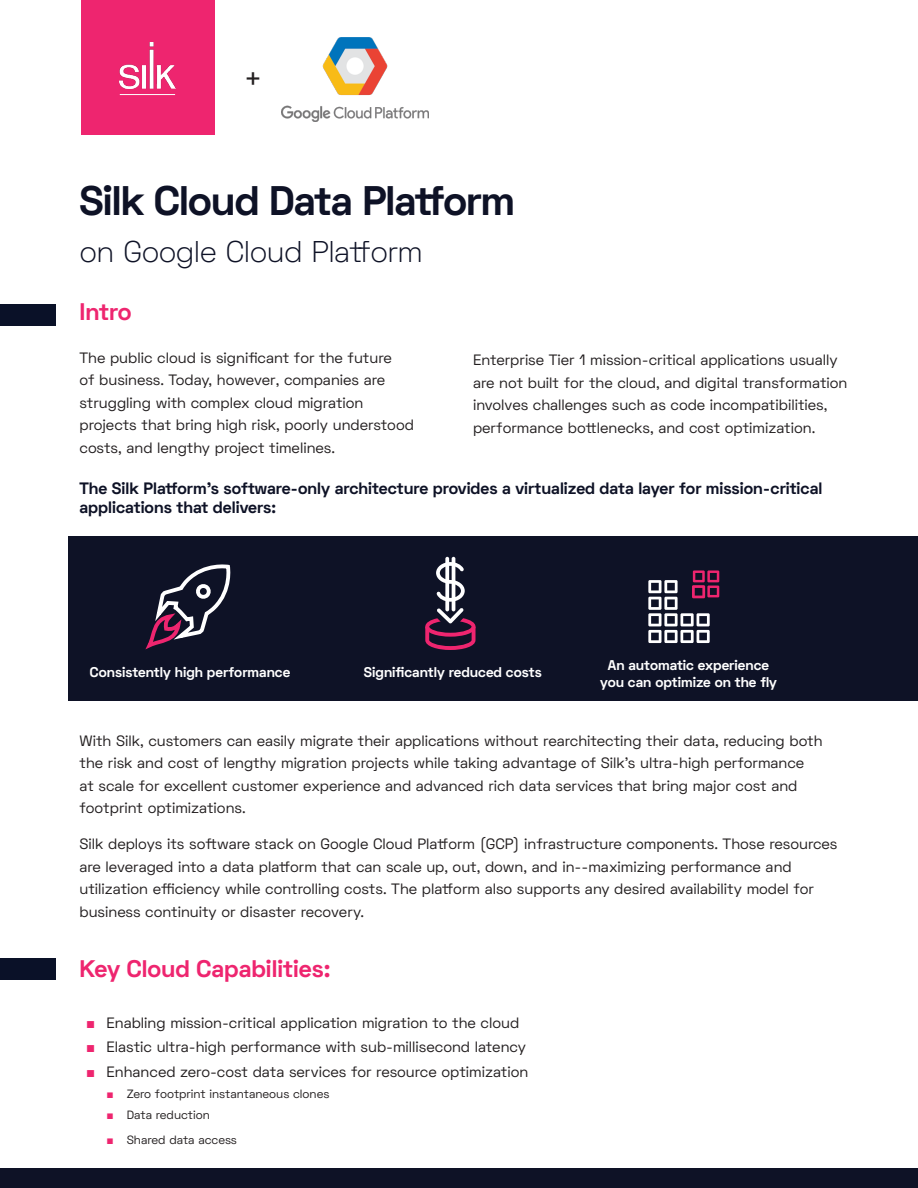
<style>
.page{position:relative;width:918px;height:1188px;background:#fff}
.page>*{position:absolute;margin:0;border:0;box-sizing:border-box;transform-origin:0 0}
.t1{font:700 41.25px "Space Grotesk";letter-spacing:-.02em;color:#0e1226}
.t2{font:300 30px "Space Grotesk";letter-spacing:-.02em;color:#0e1226}
.t3{font:30px "Space Grotesk";color:#231f20}
.Heading_1{font:700 24px "Space Grotesk";color:#ee256f}
.Heading_2{font:700 16.5px/19.5px "Space Grotesk";color:#0e1226}
.Paragraph_Style_1{font:15px/22.5px "Space Grotesk";color:#231f20}
.Paragraph_Style_1-2{font:700 14.1px/16.6px "Space Grotesk";color:#fff;text-align:center}
.t4{font:12px "Space Grotesk";color:#231f20}
.s1{font-family:"Arial";color:#ee256f}
</style>
<div class="page">
<div style="left:81px;top:0;width:133px;height:135px;background:#ee256f"></div>
<div style="left:68px;top:537px;width:850px;height:164px;background:#0e1226"></div>
<img style="left:120px;top:43px;width:55px;height:46px">
<hr style="left:120px;top:94px;width:55px;height:1px;background:#fff">
<svg style="left:425px;top:608px;width:51px;height:42px"></svg>
<svg style="left:436px;top:562px;width:29px;height:40px"></svg>
<svg style="left:445px;top:557px;width:4px;height:54px"></svg>
<hr style="left:452px;top:557px;width:3px;height:54px;background:#fff;border-radius:2px">
<svg style="left:648px;top:570px;width:71px;height:73px"></svg>
<svg style="left:145px;top:564px;width:86px;height:86px"></svg>
<img style="left:281px;top:38px;width:148px;height:83px">
<div style="left:0;top:304px;width:55px;height:21px;background:#0a1128"></div>
<div style="left:0;top:958px;width:55px;height:22px;background:#0a1128"></div>
<div style="left:0;top:1169px;width:918px;height:19px;background:#0e1226"></div>
<p class="t3" style="left:244px;top:59px;width:20px">+</p>
<p class="t1" style="left:80px;top:174px;width:437px">Silk Cloud Data Platform</p>
<p class="t2" style="left:80px;top:232px;width:345px">on Google Cloud Platform</p>
<p class="Heading_1" style="left:80px;top:296px;width:54px">Intro</p>
<p class="Paragraph_Style_1" style="left:80px;top:346px;width:336px">The public cloud is significant for the future<br>of business. Today, however, companies are struggling with complex cloud migration projects that bring high risk, poorly understood costs, and lengthy project timelines.</p>
<p class="Paragraph_Style_1" style="left:473px;top:349px;width:376px">Enterprise Tier 1 mission-critical applications usually are not built for the cloud, and digital transformation involves challenges such as code incompatibilities, performance bottlenecks, and cost optimization.</p>
<p class="Heading_2" style="left:80px;top:479px;width:744px">The Silk Platform’s software-only architecture provides a virtualized data layer for mission-critical applications that delivers:</p>
<p class="Paragraph_Style_1-2" style="left:90px;top:664px;width:202px">Consistently high performance</p>
<p class="Paragraph_Style_1-2" style="left:364px;top:664px;width:179px">Significantly reduced costs</p>
<p class="Paragraph_Style_1-2" style="left:600px;top:657px;width:178px">An automatic experience you can optimize on the fly</p>
<p class="Paragraph_Style_1" style="left:80px;top:729px;width:745px">With Silk, customers can easily migrate their applications without rearchitecting their data, reducing both the risk and cost of lengthy migration projects while taking advantage of Silk’s ultra-high performance<br>at scale for excellent customer experience and advanced rich data services that bring major cost and footprint optimizations.</p>
<p class="Paragraph_Style_1" style="left:80px;top:832px;width:759px">Silk deploys its software stack on Google Cloud Platform (GCP) infrastructure components. Those resources are leveraged into a data platform that can scale up, out, down, and in--maximizing performance and utilization efficiency while controlling costs. The platform also supports any desired availability model for business continuity or disaster recovery.</p>
<p class="Heading_1" style="left:80px;top:952px;width:253px">Key Cloud Capabilities:</p>
<p class="Paragraph_Style_1" style="left:86px;top:1011px;width:435px"><span class="s1">■</span> Enabling mission-critical application migration to the cloud</p>
<p class="Paragraph_Style_1" style="left:86px;top:1036px;width:441px"><span class="s1">■</span> Elastic ultra-high performance with sub-millisecond latency</p>
<p class="Paragraph_Style_1" style="left:86px;top:1060px;width:444px"><span class="s1">■</span> Enhanced zero-cost data services for resource optimization</p>
<p class="t4" style="left:106px;top:1086px;width:224px"><span class="s1">■</span> Zero footprint instantaneous clones</p>
<p class="t4" style="left:106px;top:1107px;width:105px"><span class="s1">■</span> Data reduction</p>
<p class="t4" style="left:106px;top:1132px;width:132px"><span class="s1">■</span> Shared data access</p>
</div>
